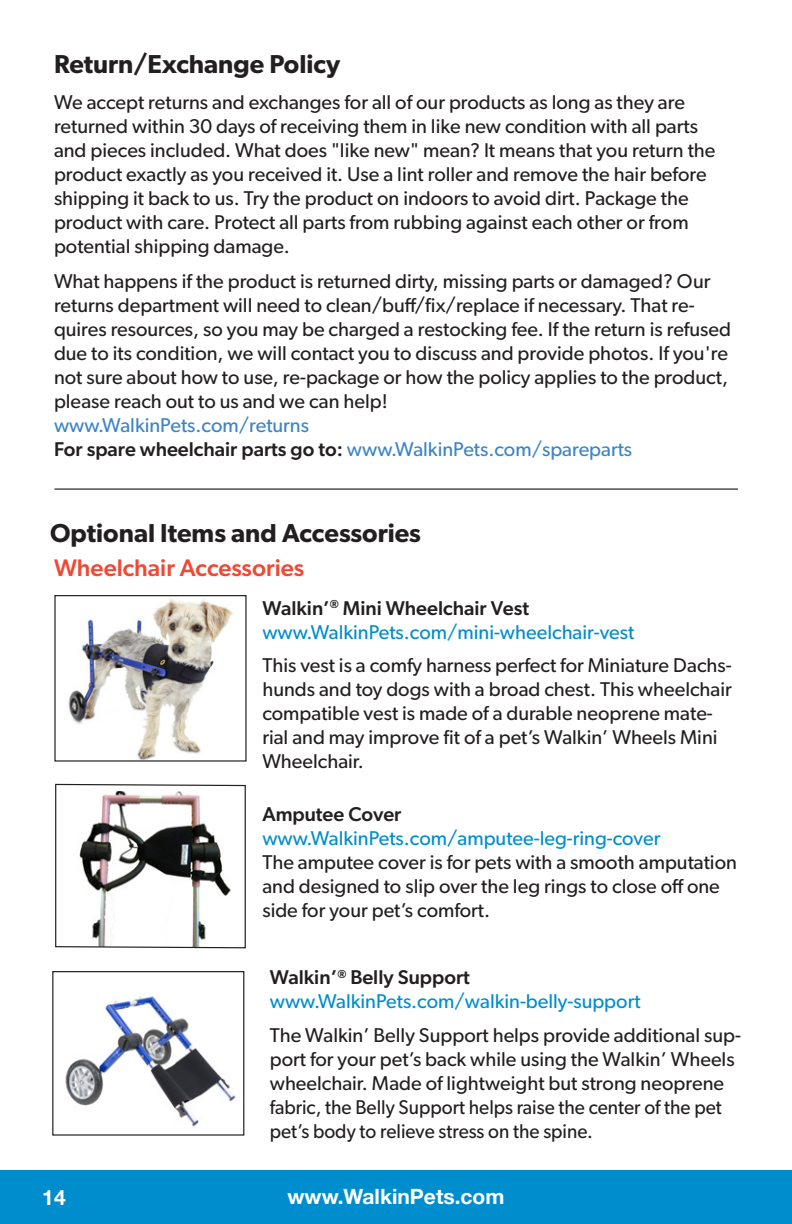
<style>
.page{position:relative;width:792px;height:1224px;background:#fff}
.page>*{position:absolute;margin:0;border:0;box-sizing:border-box;transform-origin:0 0}
.t1{font:600 26px "Gibson";color:#231f20}
.t2{font:500 24px "Gibson";color:#ef4835}
.t3{font:700 21px "Helvetica Neue";color:#fff}
.t4{font:20px/24px "Gibson";color:#231f20}
.t5{font:20px/24px "Gibson";color:#008dce}
.t6{font:20px/24px "Gibson";color:#3d84c5}
.t7{font:500 20px "Gibson";color:#231f20}
.s1{font-weight:500;color:#231f20}
</style>
<div class="page">
<img style="left:68px;top:599px;width:165px;height:161px">
<img style="left:65px;top:996px;width:171px;height:131px">
<div style="left:52px;top:971px;width:192px;height:165px;border:1px solid #231f20"></div>
<svg style="left:55px;top:783px;width:191px;height:166px"></svg>
<div style="left:0;top:1171px;width:792px;height:53px;background:#008dce"></div>
<hr style="left:54px;top:488px;width:684px;height:2px;background:#231f20">
<h1 class="t1" style="left:54px;top:49px;width:288px">Return/Exchange Policy</h1>
<p class="t4" style="left:54px;top:90px;width:663px">We accept returns and exchanges for all of our products as long as they are returned within 30 days of receiving them in like new condition with all parts and pieces included. What does "like new" mean? It means that you return the product exactly as you received it. Use a lint roller and remove the hair before shipping it back to us. Try the product on indoors to avoid dirt. Package the product with care. Protect all parts from rubbing against each other or from potential shipping damage.</p>
<p class="t4" style="left:54px;top:269px;width:679px">What happens if the product is returned dirty, missing parts or damaged? Our returns department will need to clean/buff/fix/replace if necessary. That re&shy;quires resources, so you may be charged a restocking fee. If the return is refused due to its condition, we will contact you to discuss and provide photos. If you're not sure about how to use, re-package or how the policy applies to the product, please reach out to us and we can help!</p>
<p class="t6" style="left:54px;top:413px;width:580px">www.WalkinPets.com/returns<br><span class="s1">For spare wheelchair parts go to:</span> www.WalkinPets.com/spareparts</p>
<h1 class="t1" style="left:50px;top:517px;width:373px">Optional Items and Accessories</h1>
<p class="t2" style="left:54px;top:553px;width:252px">Wheelchair Accessories</p>
<p class="t5" style="left:262px;top:596px;width:373px"><span class="s1">Walkin’</span><sup>®</sup> <span class="s1">Mini Wheelchair Vest </span>www.WalkinPets.com/mini-wheelchair-vest</p>
<p class="t4" style="left:262px;top:653px;width:471px">This vest is a comfy harness perfect for Miniature Dachs&shy;hunds and toy dogs with a broad chest. This wheelchair compatible vest is made of a durable neoprene mate&shy;rial and may improve fit of a pet’s Walkin’ Wheels Mini Wheelchair.</p>
<p class="t7" style="left:262px;top:802px;width:141px">Amputee Cover</p>
<p class="t5" style="left:262px;top:826px;width:400px">www.WalkinPets.com/amputee-leg-ring-cover</p>
<p class="t4" style="left:262px;top:850px;width:476px">The amputee cover is for pets with a smooth amputation and designed to slip over the leg rings to close off one side for your pet’s comfort.</p>
<p class="t5" style="left:270px;top:965px;width:372px"><span class="s1">Walkin’</span><sup>®</sup> <span class="s1">Belly Support </span>www.WalkinPets.com/walkin-belly-support</p>
<p class="t4" style="left:270px;top:1023px;width:473px">The Walkin’ Belly Support helps provide additional sup&shy;port for your pet’s back while using the Walkin’ Wheels wheelchair. Made of lightweight but strong neoprene fabric, the Belly Support helps raise the center of the pet pet’s body to relieve stress on the spine.</p>
<p class="t3" style="left:42px;top:1181px;width:25px">14</p>
<p class="t3" style="left:288px;top:1181px;width:218px">www.WalkinPets.com</p>
</div>
